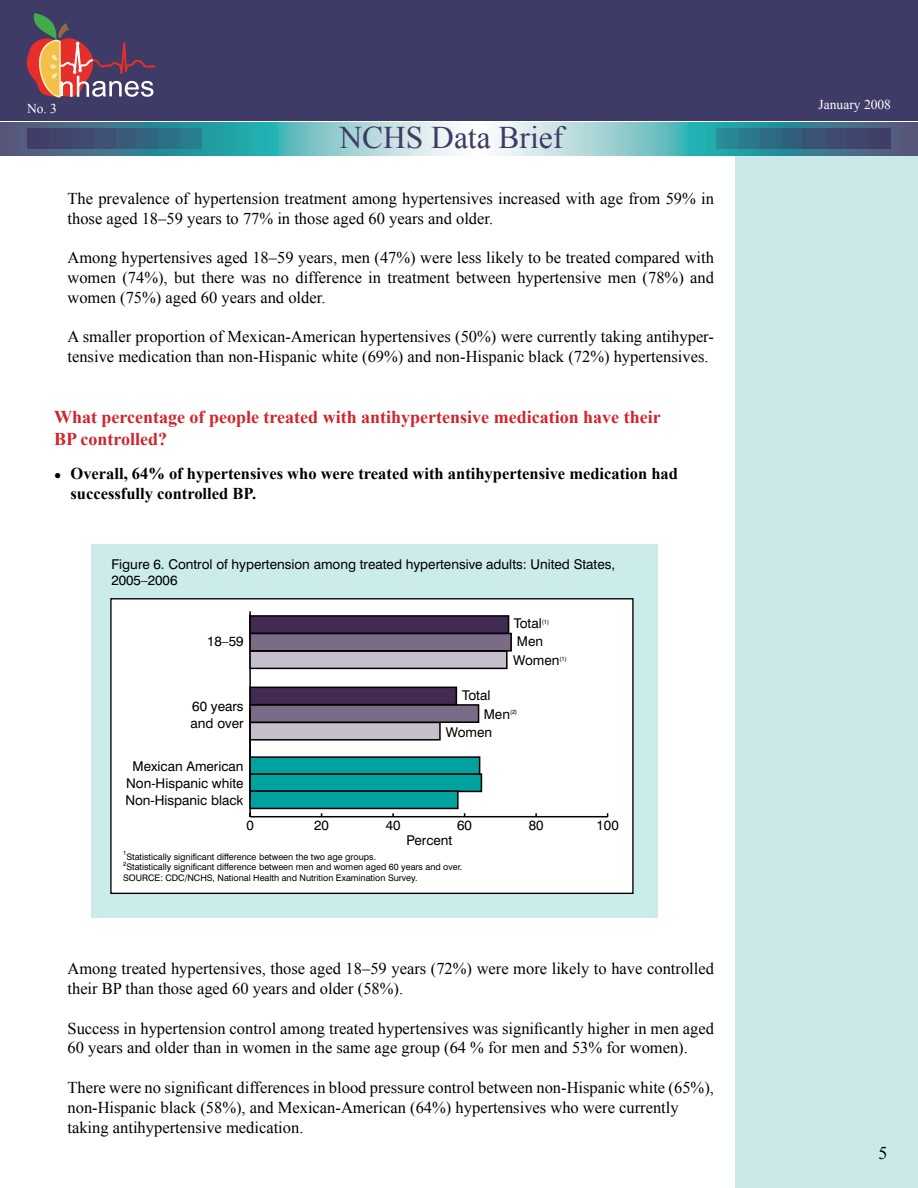
<style>
.page{position:relative;width:918px;height:1188px;background:#fff}
.page>*{position:absolute;margin:0;border:0;box-sizing:border-box;transform-origin:0 0}
.t1{font:31.5px "Times New Roman";color:#3e3b66}
.Paragraph_Style_1{font:700 18px "Times New Roman";color:#d2232a}
.text{font:16.5px/19.8px "Times New Roman";color:#000}
.Paragraph_Style_1-2{font:700 16.5px "Times New Roman";color:#000}
.t2{font:13.5px/16.2px "Swiss 721 BT";color:#000}
.t3{font:13.5px "Times New Roman";color:#fff}
.t4{font:9px/10.8px "Swiss 721 BT";color:#000}
.t5{font:6px "Swiss 721 BT";color:#000}
.s1{font-weight:400;font-size:12px}
</style>
<div class="page">
<div style="left:735px;top:155px;width:183px;height:1033px;background:#cbe9e9"></div>
<div style="left:0;top:0;width:918px;height:121px;background:#3e3b66"></div>
<svg style="left:0;top:123px;width:918px;height:33px;background:#7eb8bf"></svg>
<div style="left:27px;top:128px;width:22px;height:21px;background:#3e3b66"></div>
<div style="left:49px;top:128px;width:22px;height:21px;background:#41436b"></div>
<div style="left:71px;top:128px;width:22px;height:21px;background:#41496f"></div>
<div style="left:93px;top:128px;width:21px;height:21px;background:#3f5174"></div>
<div style="left:114px;top:128px;width:22px;height:21px;background:#3c5979"></div>
<div style="left:136px;top:128px;width:22px;height:21px;background:#32637f"></div>
<div style="left:158px;top:128px;width:22px;height:21px;background:#2b7087"></div>
<div style="left:180px;top:128px;width:22px;height:21px;background:#297c8e"></div>
<div style="left:869px;top:128px;width:22px;height:21px;background:#3e3b66"></div>
<div style="left:847px;top:128px;width:22px;height:21px;background:#40446c"></div>
<div style="left:825px;top:128px;width:22px;height:21px;background:#3f4b70"></div>
<div style="left:804px;top:128px;width:21px;height:21px;background:#3c5375"></div>
<div style="left:782px;top:128px;width:22px;height:21px;background:#315e7c"></div>
<div style="left:760px;top:128px;width:22px;height:21px;background:#2e6a83"></div>
<div style="left:738px;top:128px;width:22px;height:21px;background:#2b798c"></div>
<div style="left:716px;top:128px;width:22px;height:21px;background:#298a97"></div>
<svg style="left:27px;top:13px;width:128px;height:85px"></svg>
<div style="left:91px;top:544px;width:567px;height:374px;background:#ccebeb"></div>
<div style="left:111px;top:599px;width:522px;height:295px;background:#fff"></div>
<div style="left:110px;top:598px;width:524px;height:296px;border:1px solid #010101"></div>
<hr style="left:250px;top:816px;width:358px;height:1px;background:#000">
<hr style="left:249px;top:611px;width:2px;height:206px;background:#000">
<div style="left:250px;top:757px;width:230px;height:17px;background:#00a29f"></div>
<div style="left:249px;top:756px;width:231px;height:19px;border:2px solid #000"></div>
<div style="left:250px;top:774px;width:231px;height:17px;background:#00a29f"></div>
<div style="left:249px;top:773px;width:233px;height:19px;border:2px solid #000"></div>
<div style="left:250px;top:791px;width:208px;height:17px;background:#00a29f"></div>
<div style="left:249px;top:790px;width:210px;height:19px;border:2px solid #000"></div>
<div style="left:250px;top:651px;width:257px;height:17px;background:#c6bfcb"></div>
<div style="left:249px;top:650px;width:259px;height:19px;border:2px solid #000"></div>
<div style="left:250px;top:722px;width:190px;height:18px;background:#c6bfcb"></div>
<div style="left:249px;top:722px;width:192px;height:19px;border:2px solid #000"></div>
<div style="left:250px;top:633px;width:261px;height:18px;background:#7a6b87"></div>
<div style="left:249px;top:633px;width:263px;height:19px;border:2px solid #000"></div>
<div style="left:250px;top:705px;width:229px;height:17px;background:#7a6b87"></div>
<div style="left:249px;top:704px;width:230px;height:19px;border:2px solid #000"></div>
<div style="left:250px;top:616px;width:259px;height:17px;background:#412b53"></div>
<div style="left:249px;top:615px;width:260px;height:19px;border:2px solid #000"></div>
<div style="left:250px;top:687px;width:206px;height:18px;background:#412b53"></div>
<div style="left:249px;top:687px;width:208px;height:18px;border:2px solid #000"></div>
<svg style="left:249px;top:708px;width:2px;height:92px"></svg>
<p class="t3" style="left:27px;top:100px;width:31px">No. 3</p>
<h1 class="t1" style="left:339px;top:116px;width:225px">NCHS Data Brief</h1>
<p class="text" style="left:68px;top:188px;width:648px">The prevalence of hypertension treatment among hypertensives increased with age from 59% in those aged 18–59 years to 77% in those aged 60 years and older.</p>
<p class="text" style="left:68px;top:247px;width:648px;text-align:justify">Among hypertensives aged 18–59 years, men (47%) were less likely to be treated compared with women (74%), but there was no difference in treatment between hypertensive men (78%) and women (75%) aged 60 years and older.</p>
<p class="text" style="left:68px;top:327px;width:648px">A smaller proportion of Mexican-American hypertensives (50%) were currently taking antihyper&shy;tensive medication than non-Hispanic white (69%) and non-Hispanic black (72%) hypertensives.</p>
<p class="Paragraph_Style_1" style="left:54px;top:405px;width:608px">What percentage of people treated with antihypertensive medication have their</p>
<p class="Paragraph_Style_1" style="left:54px;top:426px;width:115px">BP controlled?</p>
<p class="Paragraph_Style_1-2" style="left:54px;top:462px;width:626px"><span class="s1">●</span> Overall, 64% of hypertensives who were treated with antihypertensive medication had</p>
<p class="Paragraph_Style_1-2" style="left:70px;top:482px;width:187px">successfully controlled BP.</p>
<p class="t2" style="left:111px;top:556px;width:505px">Figure 6. Control of hypertension among treated hypertensive adults: United States,<br>2005–2006</p>
<p class="t2" style="left:207px;top:633px;width:38px">18–59</p>
<p class="t2" style="left:191px;top:698px;width:54px">60 years and over</p>
<p class="t2" style="left:133px;top:758px;width:112px">Mexican American</p>
<p class="t2" style="left:126px;top:775px;width:119px">Non-Hispanic white</p>
<p class="t2" style="left:125px;top:792px;width:120px">Non-Hispanic black</p>
<p class="t2" style="left:514px;top:615px;width:30px">Total</p>
<p class="t5" style="left:542px;top:618px;width:9px">(1)</p>
<p class="t2" style="left:517px;top:633px;width:28px">Men</p>
<p class="t2" style="left:462px;top:687px;width:30px">Total</p>
<p class="t2" style="left:513px;top:652px;width:48px">Women</p>
<p class="t5" style="left:560px;top:655px;width:9px">(1)</p>
<p class="t2" style="left:484px;top:706px;width:28px">Men</p>
<p class="t5" style="left:510px;top:708px;width:9px">(2)</p>
<p class="t2" style="left:446px;top:724px;width:48px">Women</p>
<p class="t2" style="left:246px;top:817px;width:9px">0</p>
<p class="t2" style="left:314px;top:817px;width:16px">20</p>
<p class="t2" style="left:386px;top:817px;width:16px">40</p>
<p class="t2" style="left:457px;top:817px;width:16px">60</p>
<p class="t2" style="left:529px;top:817px;width:16px">80</p>
<p class="t2" style="left:597px;top:817px;width:24px">100</p>
<p class="t2" style="left:406px;top:832px;width:48px">Percent</p>
<p class="t5" style="left:123px;top:849px;width:5px">1</p>
<p class="t4" style="left:126px;top:851px;width:251px">Statistically significant difference between the two age groups.</p>
<p class="t5" style="left:123px;top:860px;width:5px">2</p>
<p class="t4" style="left:123px;top:862px;width:341px;text-indent:3px">Statistically significant difference between men and women aged 60 years and over.<br>SOURCE: CDC/NCHS, National Health and Nutrition Examination Survey.</p>
<p class="text" style="left:68px;top:958px;width:648px">Among treated hypertensives, those aged 18–59 years (72%) were more likely to have controlled their BP than those aged 60 years and older (58%).</p>
<p class="text" style="left:68px;top:1018px;width:648px">Success in hypertension control among treated hypertensives was significantly higher in men aged<br>60 years and older than in women in the same age group (64 % for men and 53% for women).</p>
<p class="text" style="left:68px;top:1077px;width:648px">There were no significant differences in blood pressure control between non-Hispanic white (65%), non-Hispanic black (58%), and Mexican-American (64%) hypertensives who were currently</p>
<p class="text" style="left:68px;top:1117px;width:238px">taking antihypertensive medication.</p>
<p class="t3" style="left:819px;top:95px;width:74px">January 2008</p>
</div>
